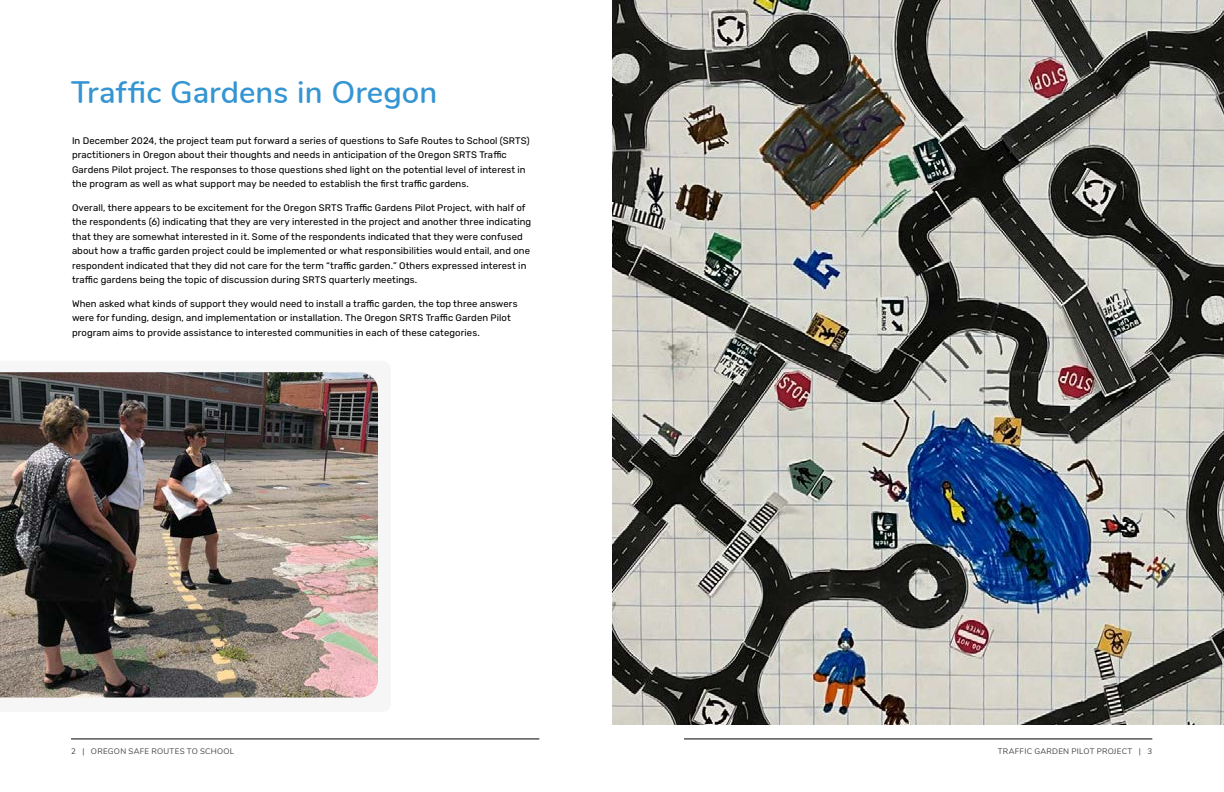
<style>
.page{position:relative;width:1224px;height:792px;background:#fff}
.page>*{position:absolute;margin:0;border:0;box-sizing:border-box;transform-origin:0 0}
.t1{font:600 31px "Nunito";color:#3595d2}
.t2{font:9.5px/14.5px "Rubik";letter-spacing:.01em;color:#000}
.t3{font:8px "Nunito";letter-spacing:.035em;color:#414042}
</style>
<div class="page">
<img style="left:0;top:372px;width:378px;height:326px">
<hr style="left:684px;top:739px;width:468px;height:1px;background:#000">
<hr style="left:71px;top:739px;width:468px;height:1px;background:#000">
<img style="left:612px;top:0;width:612px;height:724px">
<h1 class="t1" style="left:71px;top:70px;width:368px">Traffic Gardens in Oregon</h1>
<p class="t2" style="left:72px;top:134px;width:459px">In December 2024, the project team put forward a series of questions to Safe Routes to School (SRTS) practitioners in Oregon about their thoughts and needs in anticipation of the Oregon SRTS Traffic Gardens Pilot project. The responses to those questions shed light on the potential level of interest in the program as well as what support may be needed to establish the first traffic gardens.</p>
<p class="t2" style="left:72px;top:201px;width:461px">Overall, there appears to be excitement for the Oregon SRTS Traffic Gardens Pilot Project, with half of the respondents (6) indicating that they are very interested in the project and another three indicating that they are somewhat interested in it. Some of the respondents indicated that they were confused about how a traffic garden project could be implemented or what responsibilities would entail, and one respondent indicated that they did not care for the term “traffic garden.” Others expressed interest in traffic gardens being the topic of discussion during SRTS quarterly meetings.</p>
<p class="t2" style="left:72px;top:297px;width:447px">When asked what kinds of support they would need to install a traffic garden, the top three answers were for funding, design, and implementation or installation. The Oregon SRTS Traffic Garden Pilot program aims to provide assistance to interested communities in each of these categories.</p>
<p class="t3" style="left:71px;top:745px;width:165px">2 | OREGON SAFE ROUTES TO SCHOOL</p>
<p class="t3" style="left:998px;top:745px;width:156px">TRAFFIC GARDEN PILOT PROJECT | 3</p>
</div>
